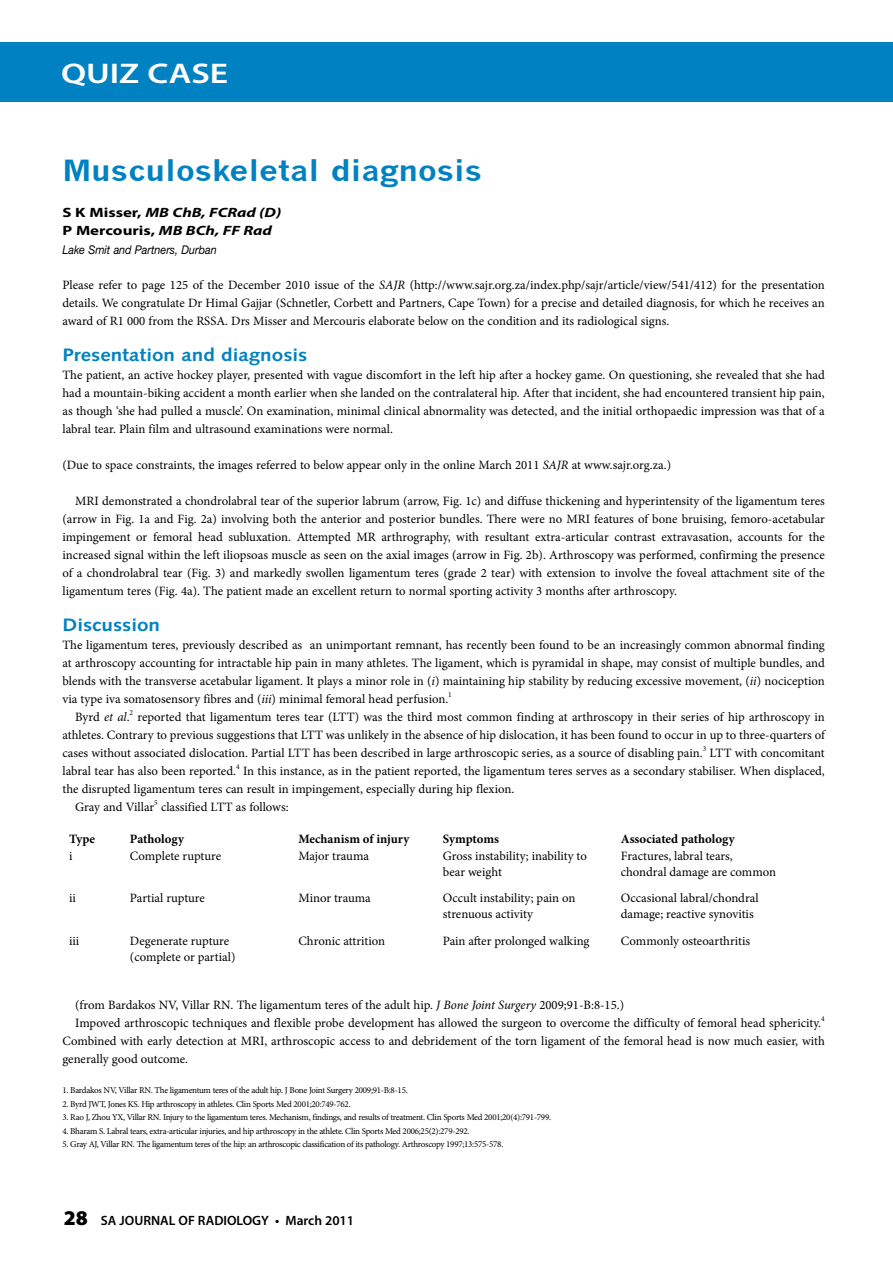
<style>
.page{position:relative;width:893px;height:1263px;background:#fff}
.page>*{position:absolute;margin:0;border:0;box-sizing:border-box;transform-origin:0 0}
.t1{font:700 28.5px "News Gothic";color:#0082c2;scale:1.15 1}
.t2{font:600 28.5px "Myriad Pro";color:#fff;scale:1.25 1}
.t3{font:700 18px "Syntax";color:#0082c2;scale:1.15 1}
.t4{font:italic 700 13.5px/18px "Myriad Pro";color:#000;scale:1.25 1}
.t5{font:600 13.5px "Myriad Pro";color:#000}
.t6{font:12.75px/18px "Minion Pro";color:#000}
.t7{font:700 12.75px "Minion Pro";color:#000}
.t8{font:italic 12px "Helvetica Neue";color:#000;scale:.9 1}
.t9{font:9px "Minion Pro";letter-spacing:-.03em;color:#000}
.t10{font:7.5px "Minion Pro";color:#000}
.s1{font-style:normal}
.s2{font-style:italic}
.s3{font-weight:900;font-size:21px}
</style>
<div class="page">
<div style="left:0;top:43px;width:893px;height:59px;background:#0082c2"></div>
<h1 class="t2" style="left:61px;top:55px;width:135px">QUIZ CASE</h1>
<h1 class="t1" style="left:62px;top:153px;width:367px">Musculoskeletal diagnosis</h1>
<p class="t4" style="left:62px;top:203px;width:177px"><span class="s1">S K Misser,</span> MB ChB, FCRad (D)<br><span class="s1">P Mercouris,</span> MB BCh, FF Rad</p>
<p class="t8" style="left:62px;top:242px;width:173px">Lake Smit and Partners, Durban</p>
<p class="t6" style="left:62px;top:276px;width:764px;text-align:justify">Please refer to page 125 of the December 2010 issue of the <span class="s2">SAJR</span> (http://www.sajr.org.za/index.php/sajr/article/view/541/412) for the presentation details. We congratulate Dr Himal Gajjar (Schnetler, Corbett and Partners, Cape Town) for a precise and detailed diagnosis, for which he receives an award of R1 000 from the RSSA. Drs Misser and Mercouris elaborate below on the condition and its radiological signs.</p>
<h2 class="t3" style="left:62px;top:344px;width:215px">Presentation and diagnosis</h2>
<p class="t6" style="left:62px;top:366px;width:764px;text-align:justify">The patient, an active hockey player, presented with vague discomfort in the left hip after a hockey game. On questioning, she revealed that she had had a mountain-biking accident a month earlier when she landed on the contralateral hip. After that incident, she had encountered transient hip pain, as though ‘she had pulled a muscle’. On examination, minimal clinical abnormality was detected, and the initial orthopaedic impression was that of a labral tear. Plain film and ultrasound examinations were normal.</p>
<p class="t6" style="left:62px;top:456px;width:610px">(Due to space constraints, the images referred to below appear only in the online March 2011 <span class="s2">SAJR</span> at www.sajr.org.za.)</p>
<p class="t6" style="left:62px;top:492px;width:764px;text-align:justify;text-indent:13px">MRI demonstrated a chondrolabral tear of the superior labrum (arrow, Fig. 1c) and diffuse thickening and hyperintensity of the ligamentum teres (arrow in Fig. 1a and Fig. 2a) involving both the anterior and posterior bundles. There were no MRI features of bone bruising, femoro-acetabular impingement or femoral head subluxation. Attempted MR arthrography, with resultant extra-articular contrast extravasation, accounts for the increased signal within the left iliopsoas muscle as seen on the axial images (arrow in Fig. 2b). Arthroscopy was performed, confirming the presence of a chondrolabral tear (Fig. 3) and markedly swollen ligamentum teres (grade 2 tear) with extension to involve the foveal attachment site of the ligamentum teres (Fig. 4a). The patient made an excellent return to normal sporting activity 3 months after arthroscopy.</p>
<h2 class="t3" style="left:62px;top:614px;width:86px">Discussion</h2>
<p class="t6" style="left:62px;top:636px;width:764px;text-align:justify">The ligamentum teres, previously described as an unimportant remnant, has recently been found to be an increasingly common abnormal finding at arthroscopy accounting for intractable hip pain in many athletes. The ligament, which is pyramidal in shape, may consist of multiple bundles, and blends with the transverse acetabular ligament. It plays a minor role in (<span class="s2">i</span>) maintaining hip stability by reducing excessive movement, (<span class="s2">ii</span>) nociception via type iva somatosensory fibres and (<span class="s2">iii</span>) minimal femoral head perfusion.</p>
<p class="t10" style="left:448px;top:689px;width:5px">1</p>
<p class="t6" style="left:75px;top:708px;width:56px">Byrd <span class="s2">et al</span>.</p>
<p class="t10" style="left:130px;top:707px;width:5px">2</p>
<p class="t6" style="left:62px;top:708px;width:764px;text-align:justify;text-indent:75px">reported that ligamentum teres tear (LTT) was the third most common finding at arthroscopy in their series of hip arthroscopy in athletes. Contrary to previous suggestions that LTT was unlikely in the absence of hip dislocation, it has been found to occur in up to three-quarters of cases without associated dislocation. Partial LTT has been described in large arthroscopic series, as a source of disabling pain.</p>
<p class="t10" style="left:703px;top:743px;width:5px">3</p>
<p class="t6" style="left:709px;top:744px;width:117px">LTT with concomitant</p>
<p class="t6" style="left:62px;top:762px;width:175px">labral tear has also been reported.</p>
<p class="t10" style="left:236px;top:761px;width:5px">4</p>
<p class="t6" style="left:243px;top:762px;width:583px">In this instance, as in the patient reported, the ligamentum teres serves as a secondary stabiliser. When displaced,</p>
<p class="t6" style="left:62px;top:780px;width:453px">the disrupted ligamentum teres can result in impingement, especially during hip flexion.</p>
<p class="t6" style="left:75px;top:798px;width:81px">Gray and Villar</p>
<p class="t10" style="left:154px;top:797px;width:5px">5</p>
<p class="t6" style="left:161px;top:798px;width:129px">classified LTT as follows:</p>
<p class="t7" style="left:69px;top:830px;width:28px">Type</p>
<p class="t7" style="left:130px;top:830px;width:55px">Pathology</p>
<p class="t7" style="left:298px;top:830px;width:112px">Mechanism of injury</p>
<p class="t7" style="left:443px;top:830px;width:58px">Symptoms</p>
<p class="t7" style="left:621px;top:830px;width:115px">Associated pathology</p>
<p class="t6" style="left:69px;top:847px;width:5px">i</p>
<p class="t6" style="left:130px;top:847px;width:93px">Complete rupture</p>
<p class="t6" style="left:298px;top:847px;width:72px">Major trauma</p>
<p class="t6" style="left:443px;top:849px;width:146px;line-height:15.3px">Gross instability; inability to bear weight</p>
<p class="t6" style="left:621px;top:849px;width:157px;line-height:15.3px">Fractures, labral tears, chondral damage are common</p>
<p class="t6" style="left:69px;top:889px;width:8px">ii</p>
<p class="t6" style="left:130px;top:889px;width:76px">Partial rupture</p>
<p class="t6" style="left:298px;top:889px;width:74px">Minor trauma</p>
<p class="t6" style="left:443px;top:891px;width:134px;line-height:15.3px">Occult instability; pain on strenuous activity</p>
<p class="t6" style="left:621px;top:891px;width:139px;line-height:15.3px">Occasional labral/chondral damage; reactive synovitis</p>
<p class="t6" style="left:69px;top:932px;width:12px">iii</p>
<p class="t6" style="left:130px;top:933px;width:107px;line-height:15.3px">Degenerate rupture (complete or partial)</p>
<p class="t6" style="left:298px;top:932px;width:88px">Chronic attrition</p>
<p class="t6" style="left:443px;top:932px;width:148px">Pain after prolonged walking</p>
<p class="t6" style="left:621px;top:932px;width:131px">Commonly osteoarthritis</p>
<p class="t6" style="left:75px;top:996px;width:747px">(from Bardakos NV, Villar RN. The ligamentum teres of the adult hip. <span class="s2">J Bone Joint Surgery</span> 2009;91-B:8-15.)<br>Impoved arthroscopic techniques and flexible probe development has allowed the surgeon to overcome the difficulty of femoral head sphericity.</p>
<p class="t10" style="left:821px;top:1013px;width:5px">4</p>
<p class="t6" style="left:62px;top:1032px;width:764px">Combined with early detection at MRI, arthroscopic access to and debridement of the torn ligament of the femoral head is now much easier, with generally good outcome.</p>
<p class="t9" style="left:62px;top:1084px;width:347px">1. Bardakos NV, Villar RN. The ligamentum teres of the adult hip. J Bone Joint Surgery 2009;91-B:8-15.</p>
<p class="t9" style="left:62px;top:1098px;width:290px">2. Byrd JWT, Jones KS. Hip arthroscopy in athletes. Clin Sports Med 2001;20:749-762.</p>
<p class="t9" style="left:62px;top:1111px;width:490px">3. Rao J, Zhou YX, Villar RN. Injury to the ligamentum teres. Mechanism, findings, and results of treatment. Clin Sports Med 2001;20(4):791-799.</p>
<p class="t9" style="left:62px;top:1125px;width:409px">4. Bharam S. Labral tears, extra-articular injuries, and hip arthroscopy in the athlete. Clin Sports Med 2006;25(2):279-292.</p>
<p class="t9" style="left:62px;top:1138px;width:442px">5. Gray AJ, Villar RN. The ligamentum teres of the hip: an arthroscopic classification of its pathology. Arthroscopy 1997;13:575-578.</p>
<p class="t5" style="left:64px;top:1211px;width:292px"><span class="s3">28</span> SA JOURNAL OF RADIOLOGY • March 2011</p>
</div>
